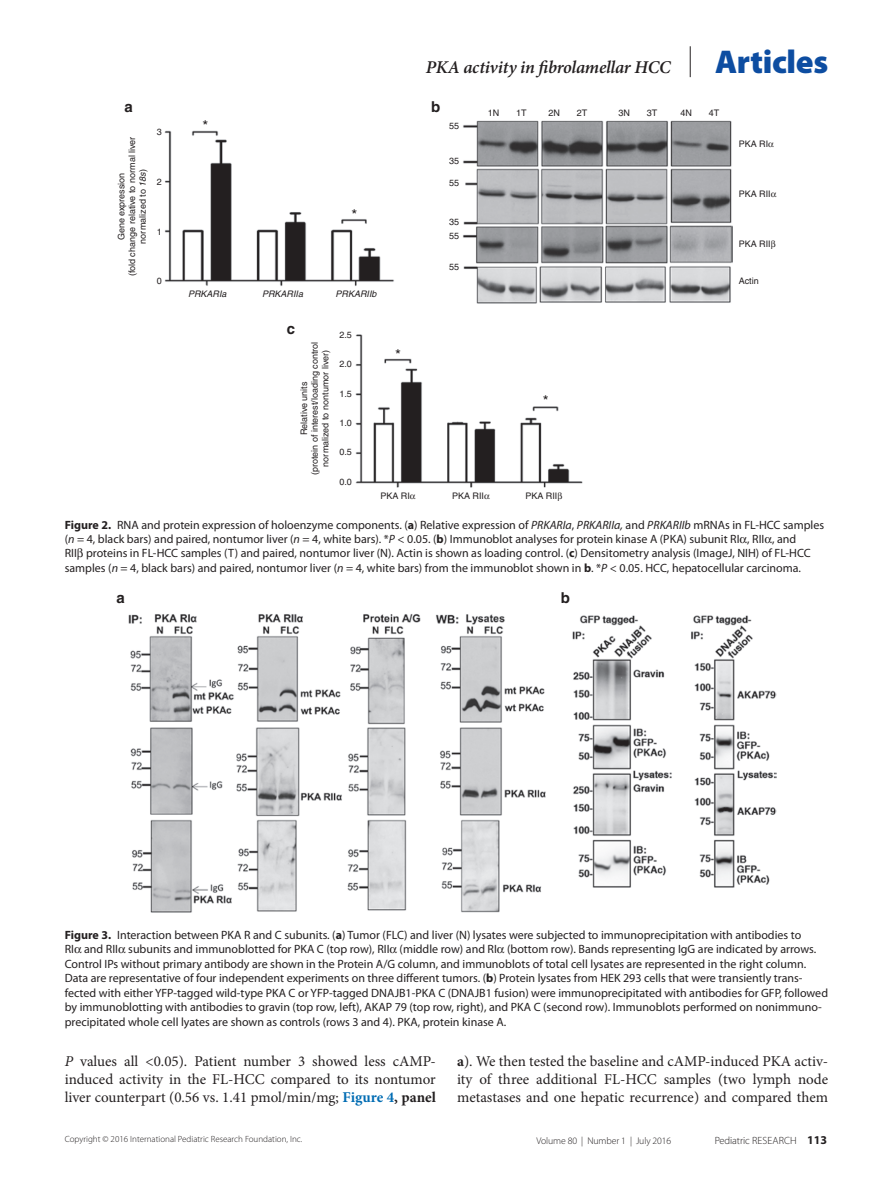
<style>
.page{position:relative;width:893px;height:1187px;background:#fff}
.page>*{position:absolute;margin:0;border:0;box-sizing:border-box;transform-origin:0 0}
.t1{font:900 33px "Myriad Pro";letter-spacing:-.01em;color:#0d4da1}
.t2{font:italic 600 18px "Minion Pro";letter-spacing:-.015em;color:#231f20}
.t3{font:15px/18px "Minion Pro";letter-spacing:-.005em;color:#231f20;text-align:justify}
.t4{font:700 15px "Helvetica";color:#231f20}
.t5{font:15px "Helvetica";color:#231f20}
.t6{font:12px/14.4px "Myriad Pro";color:#231f20}
.t7{font:700 12px "Myriad Pro";color:#231f20}
.t8{font:300 10.5px "Myriad Pro";letter-spacing:-.01em;color:#231f20}
.t9{font:300 9.75px "Myriad Pro";letter-spacing:-.01em;color:#231f20}
.t10{font:9px/10.8px "Helvetica";color:#231f20;text-align:center}
.t11{font:300 9px "Myriad Pro";color:#231f20}
.t12{font:italic 9px "Helvetica";color:#231f20}
.s1{font-style:italic}
.s2{font-weight:700}
.s3{font-weight:700;color:#006cb3}
</style>
<div class="page">
<hr style="left:690px;top:46px;width:1px;height:31px;background:#231f20">
<img style="left:165px;top:120px;width:567px;height:367px">
<img style="left:128px;top:614px;width:648px;height:298px">
<h2 class="t2" style="left:426px;top:55px;width:246px">PKA activity in fibrolamellar HCC</h2>
<h1 class="t1" style="left:715px;top:44px;width:115px">Articles</h1>
<p class="t4" style="left:125px;top:98px;width:10px">a</p>
<p class="t4" style="left:431px;top:98px;width:11px">b</p>
<p class="t10" style="left:116px;top:276px;width:141px;rotate:-90deg">Gene expression<br>(fold change relative to normal liver normalized to <span class="s1">18s</span>)</p>
<p class="t10" style="left:157px;top:127px;width:7px">3</p>
<p class="t10" style="left:157px;top:176px;width:7px">2</p>
<p class="t10" style="left:157px;top:226px;width:7px">1</p>
<p class="t10" style="left:157px;top:276px;width:7px">0</p>
<p class="t5" style="left:202px;top:117px;width:7px">*</p>
<p class="t5" style="left:352px;top:206px;width:7px">*</p>
<p class="t12" style="left:188px;top:289px;width:40px">PRKARIa</p>
<p class="t12" style="left:262px;top:289px;width:43px">PRKARIIa</p>
<p class="t12" style="left:336px;top:289px;width:43px">PRKARIIb</p>
<p class="t10" style="left:449px;top:120px;width:12px">55</p>
<p class="t10" style="left:449px;top:156px;width:12px">35</p>
<p class="t10" style="left:449px;top:178px;width:12px">55</p>
<p class="t10" style="left:449px;top:217px;width:12px">35</p>
<p class="t10" style="left:449px;top:230px;width:12px">55</p>
<p class="t10" style="left:449px;top:261px;width:12px">55</p>
<p class="t4" style="left:287px;top:319px;width:10px">c</p>
<p class="t10" style="left:298px;top:475px;width:135px;rotate:-90deg">Relative units<br>(protein of interest/loading control normalized to nontumor liver)</p>
<p class="t10" style="left:339px;top:329px;width:14px">2.5</p>
<p class="t10" style="left:339px;top:358px;width:14px">2.0</p>
<p class="t10" style="left:339px;top:388px;width:14px">1.5</p>
<p class="t10" style="left:339px;top:417px;width:14px">1.0</p>
<p class="t10" style="left:339px;top:446px;width:14px">0.5</p>
<p class="t10" style="left:339px;top:476px;width:14px">0.0</p>
<p class="t5" style="left:395px;top:346px;width:7px">*</p>
<p class="t10" style="left:488px;top:108px;width:13px">1N</p>
<p class="t10" style="left:516px;top:108px;width:12px">1T</p>
<p class="t10" style="left:549px;top:108px;width:13px">2N</p>
<p class="t10" style="left:577px;top:108px;width:12px">2T</p>
<p class="t10" style="left:618px;top:108px;width:13px">3N</p>
<p class="t10" style="left:647px;top:108px;width:12px">3T</p>
<p class="t10" style="left:681px;top:108px;width:13px">4N</p>
<p class="t10" style="left:709px;top:108px;width:12px">4T</p>
<p class="t5" style="left:543px;top:392px;width:7px">*</p>
<p class="t10" style="left:380px;top:490px;width:31px">PKA RI</p>
<p class="t10" style="left:452px;top:490px;width:34px">PKA RII</p>
<p class="t10" style="left:525px;top:490px;width:34px">PKA RII</p>
<p class="t10" style="left:739px;top:138px;width:31px">PKA RI</p>
<p class="t10" style="left:739px;top:188px;width:34px">PKA RII</p>
<p class="t10" style="left:739px;top:239px;width:34px">PKA RII</p>
<p class="t10" style="left:739px;top:276px;width:22px">Actin</p>
<p class="t6" style="left:65px;top:517px;width:761px"><span class="s2">Figure 2.</span> RNA and protein expression of holoenzyme components. (<span class="s2">a</span>) Relative expression of <span class="s1">PRKARIa</span>, <span class="s1">PRKARIIa,</span> and <span class="s1">PRKARIIb</span> mRNAs in FL-HCC samples (<span class="s1">n</span> = 4, black bars) and paired, nontumor liver (<span class="s1">n</span> = 4, white bars). *<span class="s1">P</span> &lt; 0.05. (<span class="s2">b</span>) Immunoblot analyses for protein kinase A (PKA) subunit RI , RII , and<br>RII proteins in FL-HCC samples (T) and paired, nontumor liver (N). Actin is shown as loading control. (<span class="s2">c</span>) Densitometry analysis (ImageJ, NIH) of FL-HCC samples (<span class="s1">n</span> = 4, black bars) and paired, nontumor liver (<span class="s1">n</span> = 4, white bars) from the immunoblot shown in <span class="s2">b</span>. *<span class="s1">P</span> &lt; 0.05. HCC, hepatocellular carcinoma.</p>
<p class="t4" style="left:117px;top:588px;width:10px">a</p>
<p class="t4" style="left:561px;top:588px;width:11px">b</p>
<p class="t6" style="left:65px;top:927px;width:765px"><span class="s2">Figure 3.</span> Interaction between PKA R and C subunits. (<span class="s2">a</span>) Tumor (FLC) and liver (N) lysates were subjected to immunoprecipitation with antibodies to<br>RI and RII subunits and immunoblotted for PKA C (top row), RII (middle row) and RI (bottom row). Bands representing IgG are indicated by arrows.<br>Control IPs without primary antibody are shown in the Protein A/G column, and immunoblots of total cell lysates are represented in the right column.<br>Data are representative of four independent experiments on three different tumors. (<span class="s2">b</span>) Protein lysates from HEK 293 cells that were transiently trans&shy;fected with either YFP-tagged wild-type PKA C or YFP-tagged DNAJB1-PKA C (DNAJB1 fusion) were immunoprecipitated with antibodies for GFP, followed by immunoblotting with antibodies to gravin (top row, left), AKAP 79 (top row, right), and PKA C (second row). Immunoblots performed on nonimmuno&shy;precipitated whole cell lyates are shown as controls (rows 3 and 4). PKA, protein kinase A.</p>
<p class="t3" style="left:65px;top:1052px;width:373px"><span class="s1">P</span> values all &lt;0.05). Patient number 3 showed less cAMP&shy;induced activity in the FL-HCC compared to its nontumor liver counterpart (0.56 vs. 1.41 pmol/min/mg; <span class="s3">Figure 4</span><span class="s2">, panel</span></p>
<p class="t3" style="left:457px;top:1052px;width:373px"><span class="s2">a</span>). We then tested the baseline and cAMP-induced PKA activ&shy;ity of three additional FL-HCC samples (two lymph node metastases and one hepatic recurrence) and compared them</p>
<p class="t11" style="left:65px;top:1134px;width:239px">Copyright © 2016 International Pediatric Research Foundation, Inc.</p>
<p class="t9" style="left:536px;top:1135px;width:136px">Volume 80 | Number 1 | July 2016</p>
<p class="t8" style="left:715px;top:1135px;width:64px">Pediatric Research</p>
<p class="t7" style="left:807px;top:1132px;width:21px">113</p>
</div>
